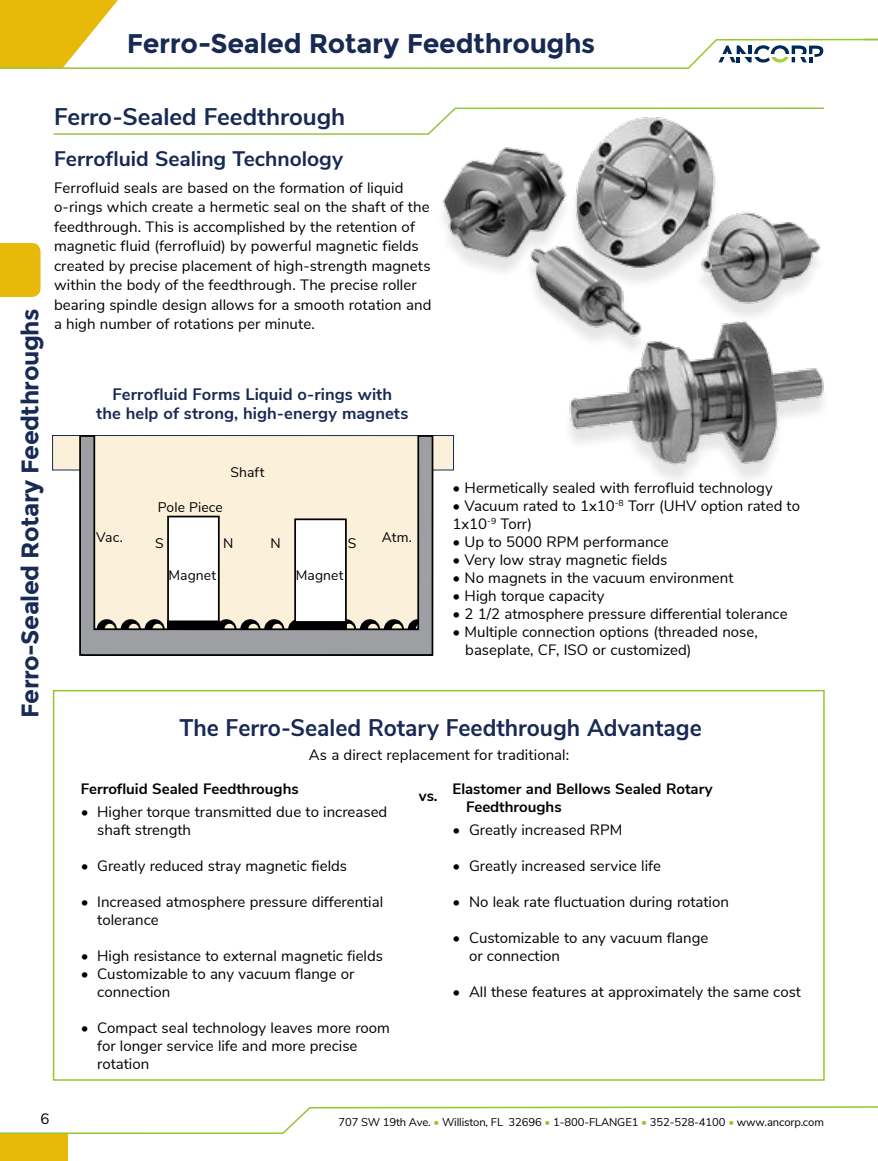
<style>
.page{position:relative;width:878px;height:1161px;background:#fff}
.page>*{position:absolute;margin:0;border:0;box-sizing:border-box;transform-origin:0 0}
.t1{font:700 27px "Montserrat";letter-spacing:-.01em;color:#182a53}
.t2{font:700 24px "Nunito Sans";color:#182a53;scale:.95 1}
.t3{font:700 24px "Montserrat";letter-spacing:-.02em;color:#172b55}
.t4{font:700 24px "Nunito Sans";color:#182a53}
.t5{font:700 21px "Nunito Sans";color:#182a53}
.t6{font:700 16.5px/19.5px "Nunito Sans";letter-spacing:.005em;color:#182a53;text-align:center}
.t7{font:15px/18px "Nunito Sans";color:#000}
.t8{font:700 15px/18px "Nunito Sans";color:#000}
.t9{font:13.8px "Nunito Sans";letter-spacing:.005em;color:#000}
.t10{font:11.25px "Nunito Sans";letter-spacing:-.01em;color:#000}
.s1{color:#98c52d}
</style>
<div class="page">
<div style="left:0;top:1134px;width:67px;height:27px;background:#e8b909"></div>
<svg style="left:0;top:1106px;width:878px;height:29px"></svg>
<svg style="left:0;top:0;width:878px;height:69px"></svg>
<div style="left:0;top:243px;width:40px;height:54px;background:#e8b909"></div>
<img style="left:442px;top:136px;width:379px;height:182px">
<img style="left:560px;top:303px;width:264px;height:175px">
<div style="left:52px;top:435px;width:35px;height:35px;background:#fbf1db;border:1px solid #182a53"></div>
<div style="left:418px;top:435px;width:36px;height:35px;background:#fbf1db;border:1px solid #182a53"></div>
<svg style="left:78px;top:435px;width:356px;height:221px;background:#d9d3c6"></svg>
<svg style="left:53px;top:107px;width:771px;height:29px"></svg>
<div style="left:53px;top:690px;width:771px;height:391px;border:2px solid #98c52d"></div>
<h1 class="t1" style="left:127px;top:28px;width:470px">Ferro-Sealed Rotary Feedthroughs</h1>
<h2 class="t3" style="left:16px;top:718px;width:411px;rotate:-90deg">Ferro-Sealed Rotary Feedthroughs</h2>
<h2 class="t4" style="left:54px;top:100px;width:293px">Ferro-Sealed Feedthrough</h2>
<h3 class="t5" style="left:54px;top:144px;width:290px">Ferrofluid Sealing Technology</h3>
<p class="t7" style="left:54px;top:177px;width:379px;line-height:19.5px">Ferrofluid seals are based on the formation of liquid o-rings which create a hermetic seal on the shaft of the feedthrough. This is accomplished by the retention of magnetic fluid (ferrofluid) by powerful magnetic fields created by precise placement of high-strength magnets within the body of the feedthrough. The precise roller bearing spindle design allows for a smooth rotation and a high number of rotations per minute.</p>
<p class="t6" style="left:96px;top:383px;width:313px">Ferrofluid Forms Liquid o-rings with<br>the help of strong, high-energy magnets</p>
<p class="t9" style="left:230px;top:462px;width:36px">Shaft</p>
<p class="t9" style="left:158px;top:497px;width:67px">Pole Piece</p>
<p class="t9" style="left:96px;top:528px;width:28px">Vac.</p>
<p class="t9" style="left:382px;top:528px;width:32px">Atm.</p>
<p class="t9" style="left:155px;top:534px;width:10px">S</p>
<p class="t9" style="left:223px;top:534px;width:12px">N</p>
<p class="t9" style="left:270px;top:534px;width:12px">N</p>
<p class="t9" style="left:347px;top:534px;width:10px">S</p>
<p class="t9" style="left:168px;top:565px;width:49px">Magnet</p>
<p class="t9" style="left:296px;top:565px;width:49px">Magnet</p>
<p class="t7" style="left:452px;top:478px;width:322px">• Hermetically sealed with ferrofluid technology</p>
<p class="t7" style="left:452px;top:496px;width:349px">• Vacuum rated to 1x10<sup>-8</sup> Torr (UHV option rated to<br>1x10<sup>-9</sup> Torr)</p>
<p class="t7" style="left:452px;top:532px;width:218px">• Up to 5000 RPM performance</p>
<p class="t7" style="left:452px;top:550px;width:216px">• Very low stray magnetic fields</p>
<p class="t7" style="left:452px;top:568px;width:282px">• No magnets in the vacuum environment</p>
<p class="t7" style="left:452px;top:586px;width:153px">• High torque capacity</p>
<p class="t7" style="left:452px;top:604px;width:336px">• 2 1/2 atmosphere pressure differential tolerance</p>
<p class="t7" style="left:465px;top:622px;width:294px;text-indent:-13px">• Multiple connection options (threaded nose, baseplate, CF, ISO or customized)</p>
<h2 class="t2" style="left:179px;top:710px;width:551px">The Ferro-Sealed Rotary Feedthrough Advantage</h2>
<p class="t7" style="left:309px;top:745px;width:262px">As a direct replacement for traditional:</p>
<p class="t8" style="left:81px;top:778px;width:219px">Ferrofluid Sealed Feedthroughs</p>
<p class="t7" style="left:97px;top:802px;width:291px;text-indent:-16px">• Higher torque transmitted due to increased shaft strength</p>
<p class="t7" style="left:81px;top:856px;width:268px">• Greatly reduced stray magnetic fields</p>
<p class="t7" style="left:97px;top:892px;width:287px;text-indent:-16px">• Increased atmosphere pressure differential tolerance</p>
<p class="t7" style="left:81px;top:946px;width:304px">• High resistance to external magnetic fields</p>
<p class="t7" style="left:97px;top:964px;width:259px;text-indent:-16px">• Customizable to any vacuum flange or connection</p>
<p class="t7" style="left:97px;top:1018px;width:294px;text-indent:-16px">• Compact seal technology leaves more room for longer service life and more precise rotation</p>
<p class="t8" style="left:466px;top:778px;width:248px;text-indent:-13px">Elastomer and Bellows Sealed Rotary<br>Feedthroughs</p>
<p class="t7" style="left:452px;top:820px;width:171px">• Greatly increased RPM</p>
<p class="t7" style="left:452px;top:856px;width:210px">• Greatly increased service life</p>
<p class="t7" style="left:452px;top:892px;width:278px">• No leak rate fluctuation during rotation</p>
<p class="t7" style="left:469px;top:928px;width:241px;text-indent:-16px">• Customizable to any vacuum flange or connection</p>
<p class="t7" style="left:452px;top:982px;width:350px">• All these features at approximately the same cost</p>
<p class="t8" style="left:419px;top:786px;width:20px">vs.</p>
<p class="t7" style="left:40px;top:1108px;width:10px">6</p>
<p class="t10" style="left:338px;top:1114px;width:487px">707 SW 19th Ave. <span class="s1">•</span> Williston, FL 32696 <span class="s1">•</span> 1-800-FLANGE1 <span class="s1">•</span> 352-528-4100 <span class="s1">•</span> www.ancorp.com</p>
</div>
